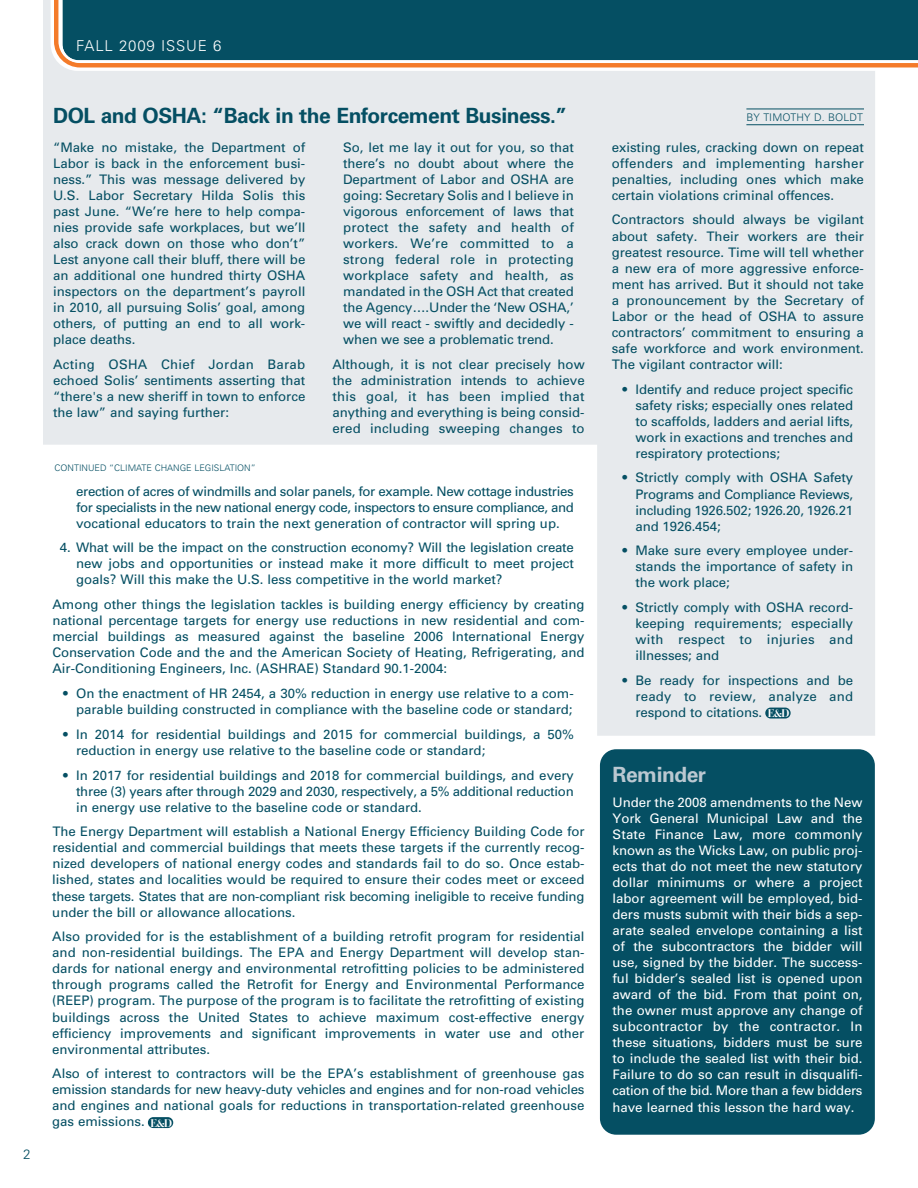
<style>
.page{position:relative;width:918px;height:1188px;background:#fff}
.page>*{position:absolute;margin:0;border:0;box-sizing:border-box;transform-origin:0 0}
.t1{font:700 21px "Univers";letter-spacing:-.025em;color:#054f63}
.t2{font:700 21px "Univers";letter-spacing:-.025em;color:#bbc8d1}
.t3{font:300 15px "Univers";letter-spacing:.055em;color:#fff}
.t4{font:300 13.5px "Univers";color:#054f63}
.t5{font:13.2px/16px "Univers";color:#054f63;text-align:justify}
.t6{font:13.2px/16px "Univers";color:#fff;text-align:justify}
.t7{font:700 11.7px "Bauer Bodoni BT";color:#fff;scale:.95 1}
.t8{font:300 10.5px "Univers";letter-spacing:.01em;color:#054f63}
.t9{font:300 9px "Univers";color:#054f63}
</style>
<div class="page">
<div style="left:43px;top:0;width:832px;height:736px;background:#e7eaed"></div>
<svg style="left:51px;top:0;width:824px;height:71px"></svg>
<svg style="left:54px;top:0;width:864px;height:68px;background:#f58d48"></svg>
<div style="left:60px;top:0;width:858px;height:63px;background:#054f63"></div>
<hr style="left:746px;top:109px;width:118px;height:1px;background:#054f63">
<hr style="left:746px;top:124px;width:118px;height:1px;background:#054f63">
<div style="left:38px;top:447px;width:557px;height:700px;background:#fff"></div>
<div style="left:765px;top:708px;width:26px;height:11px;background:#054f63;border-radius:5px"></div>
<div style="left:148px;top:1117px;width:25px;height:11px;background:#054f63;border-radius:5px"></div>
<div style="left:600px;top:749px;width:275px;height:386px;background:#054f63;border-radius:16px"></div>
<p class="t4" style="left:23px;top:1149px;width:9px">2</p>
<p class="t3" style="left:76px;top:41px;width:147px">FALL 2009 ISSUE 6</p>
<h1 class="t1" style="left:53px;top:108px;width:516px">DOL and OSHA: “Back in the Enforcement Business.”</h1>
<p class="t8" style="left:746px;top:113px;width:118px">BY TIMOTHY D. BOLDT</p>
<p class="t5" style="left:53px;top:139px;width:254px">“Make no mistake, the Department of Labor is back in the enforcement busi&shy;ness.” This was message delivered by U.S. Labor Secretary Hilda Solis this past June. “We’re here to help compa&shy;nies provide safe workplaces, but we’ll also crack down on those who don’t” Lest anyone call their bluff, there will be an additional one hundred thirty OSHA inspectors on the department’s payroll in 2010, all pursuing Solis’ goal, among others, of putting an end to all work&shy;place deaths.</p>
<p class="t5" style="left:53px;top:356px;width:254px">Acting OSHA Chief Jordan Barab echoed Solis’ sentiments asserting that “there's a new sheriff in town to enforce the law” and saying further:</p>
<p class="t9" style="left:55px;top:465px;width:203px">CONTINUED “CLIMATE CHANGE LEGISLATION”</p>
<p class="t5" style="left:343px;top:139px;width:232px">So, let me lay it out for you, so that there’s no doubt about where the Department of Labor and OSHA are going: Secretary Solis and I believe in vigorous enforcement of laws that protect the safety and health of workers. We’re committed to a strong federal role in protecting workplace safety and health, as mandated in the OSH Act that created the Agency….Under the ‘New OSHA,’ we will react - swiftly and decidedly - when we see a problematic trend.</p>
<p class="t5" style="left:332px;top:356px;width:254px">Although, it is not clear precisely how the administration intends to achieve this goal, it has been implied that anything and everything is being consid&shy;ered including sweeping changes to</p>
<p class="t5" style="left:76px;top:483px;width:499px">erection of acres of windmills and solar panels, for example. New cottage industries for specialists in the new national energy code, inspectors to ensure compliance, and vocational educators to train the next generation of contractor will spring up.</p>
<p class="t5" style="left:76px;top:540px;width:499px;text-indent:-16px">4. What will be the impact on the construction economy? Will the legislation create new jobs and opportunities or instead make it more difficult to meet project goals? Will this make the U.S. less competitive in the world market?</p>
<p class="t5" style="left:52px;top:597px;width:534px">Among other things the legislation tackles is building energy efficiency by creating national percentage targets for energy use reductions in new residential and com&shy;mercial buildings as measured against the baseline 2006 International Energy Conservation Code and the and the American Society of Heating, Refrigerating, and Air-Conditioning Engineers, Inc. (ASHRAE) Standard 90.1-2004:</p>
<p class="t5" style="left:63px;top:685px;width:512px;text-align:right">• On the enactment of HR 2454, a 30% reduction in energy use relative to a com&shy;parable building constructed in compliance with the baseline code or standard;</p>
<p class="t5" style="left:76px;top:726px;width:499px;text-indent:-13px">• In 2014 for residential buildings and 2015 for commercial buildings, a 50% reduction in energy use relative to the baseline code or standard;</p>
<p class="t5" style="left:76px;top:767px;width:499px;text-indent:-13px">• In 2017 for residential buildings and 2018 for commercial buildings, and every three (3) years after through 2029 and 2030, respectively, a 5% additional reduction in energy use relative to the baseline code or standard.</p>
<p class="t5" style="left:52px;top:824px;width:534px">The Energy Department will establish a National Energy Efficiency Building Code for residential and commercial buildings that meets these targets if the currently recog&shy;nized developers of national energy codes and standards fail to do so. Once estab&shy;lished, states and localities would be required to ensure their codes meet or exceed these targets. States that are non-compliant risk becoming ineligible to receive funding under the bill or allowance allocations.</p>
<p class="t5" style="left:52px;top:929px;width:534px">Also provided for is the establishment of a building retrofit program for residential and non-residential buildings. The EPA and Energy Department will develop stan&shy;dards for national energy and environmental retrofitting policies to be administered through programs called the Retrofit for Energy and Environmental Performance (REEP) program. The purpose of the program is to facilitate the retrofitting of existing buildings across the United States to achieve maximum cost-effective energy efficiency improvements and significant improvements in water use and other environmental attributes.</p>
<p class="t5" style="left:52px;top:1066px;width:534px">Also of interest to contractors will be the EPA’s establishment of greenhouse gas emission standards for new heavy-duty vehicles and engines and for non-road vehicles and engines and national goals for reductions in transportation-related greenhouse gas emissions.</p>
<p class="t7" style="left:150px;top:1119px;width:24px">E&amp;D</p>
<p class="t5" style="left:612px;top:139px;width:254px">existing rules, cracking down on repeat offenders and implementing harsher penalties, including ones which make certain violations criminal offences.</p>
<p class="t5" style="left:612px;top:212px;width:254px">Contractors should always be vigilant about safety. Their workers are their greatest resource. Time will tell whether a new era of more aggressive enforce&shy;ment has arrived. But it should not take a pronouncement by the Secretary of Labor or the head of OSHA to assure contractors’ commitment to ensuring a safe workforce and work environment.<br>The vigilant contractor will:</p>
<p class="t5" style="left:635px;top:381px;width:219px;text-indent:-13px">• Identify and reduce project specific safety risks; especially ones related to scaffolds, ladders and aerial lifts, work in exactions and trenches and respiratory protections;</p>
<p class="t5" style="left:635px;top:470px;width:219px;text-indent:-13px">• Strictly comply with OSHA Safety Programs and Compliance Reviews, including 1926.502; 1926.20, 1926.21 and 1926.454;</p>
<p class="t5" style="left:635px;top:543px;width:219px;text-indent:-13px">• Make sure every employee under&shy;stands the importance of safety in the work place;</p>
<p class="t5" style="left:635px;top:600px;width:219px;text-indent:-13px">• Strictly comply with OSHA record&shy;keeping requirements; especially with respect to injuries and illnesses; and</p>
<p class="t5" style="left:635px;top:672px;width:219px;text-indent:-13px">• Be ready for inspections and be ready to review, analyze and respond to citations.</p>
<p class="t7" style="left:768px;top:709px;width:24px">E&amp;D</p>
<h1 class="t2" style="left:613px;top:767px;width:95px">Reminder</h1>
<p class="t6" style="left:613px;top:794px;width:251px">Under the 2008 amendments to the New York General Municipal Law and the State Finance Law, more commonly known as the Wicks Law, on public proj&shy;ects that do not meet the new statutory dollar minimums or where a project labor agreement will be employed, bid&shy;ders musts submit with their bids a sep&shy;arate sealed envelope containing a list of the subcontractors the bidder will use, signed by the bidder. The success&shy;ful bidder’s sealed list is opened upon award of the bid. From that point on, the owner must approve any change of subcontractor by the contractor. In these situations, bidders must be sure to include the sealed list with their bid.<br>Failure to do so can result in disqualifi&shy;cation of the bid. More than a few bidders have learned this lesson the hard way.</p>
</div>
